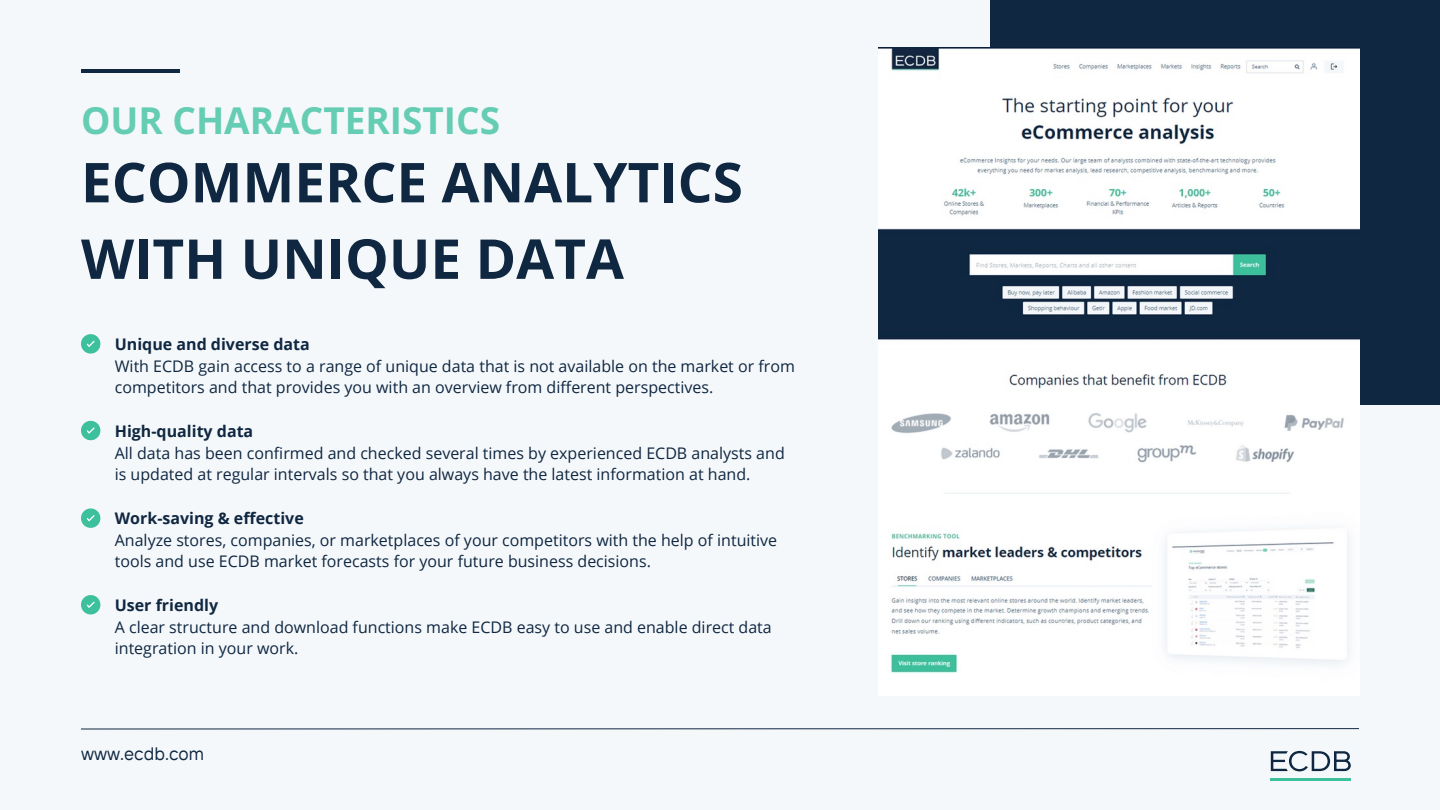
<style>
.page{position:relative;width:1440px;height:810px;background:#f5f8fb}
.page>*{position:absolute;margin:0;border:0;box-sizing:border-box;transform-origin:0 0}
.t1{font:700 55px/76.5px "Open Sans";color:#0f2741}
.t2{font:700 37px "Open Sans";color:#65cdb3}
.t3{font:18px "TT Interphases";color:#0f2741}
.t4{font:16px/21.8px "Open Sans";color:#0f2741}
.t5{font:700 16px "Open Sans";color:#0f2741}
</style>
<div class="page">
<hr style="left:81px;top:69px;width:98px;height:4px;background:#0f2741">
<svg style="left:81px;top:334px;width:19px;height:20px"></svg>
<svg style="left:81px;top:421px;width:19px;height:19px"></svg>
<svg style="left:81px;top:508px;width:19px;height:20px"></svg>
<svg style="left:81px;top:595px;width:19px;height:19px"></svg>
<svg style="left:81px;top:728px;width:1278px;height:2px"></svg>
<hr style="left:1271px;top:778px;width:80px;height:2px;background:#3dc09c">
<svg style="left:1271px;top:751px;width:80px;height:20px"></svg>
<div style="left:991px;top:0;width:449px;height:405px;background:#0f2741"></div>
<img style="left:878px;top:48px;width:481px;height:625px">
<h2 class="t2" style="left:81px;top:95px;width:421px">OUR CHARACTERISTICS</h2>
<h1 class="t1" style="left:81px;top:143px;width:663px">ECOMMERCE ANALYTICS<br>WITH UNIQUE DATA</h1>
<p class="t5" style="left:115px;top:333px;width:196px">Unique and diverse data</p>
<p class="t4" style="left:115px;top:354px;width:682px">With ECDB gain access to a range of unique data that is not available on the market or from competitors and that provides you with an overview from different perspectives.</p>
<p class="t5" style="left:115px;top:420px;width:140px">High-quality data</p>
<p class="t4" style="left:115px;top:441px;width:672px">All data has been confirmed and checked several times by experienced ECDB analysts and is updated at regular intervals so that you always have the latest information at hand.</p>
<p class="t5" style="left:115px;top:507px;width:191px">Work-saving &amp; effective</p>
<p class="t4" style="left:115px;top:528px;width:664px">Analyze stores, companies, or marketplaces of your competitors with the help of intuitive tools and use ECDB market forecasts for your future business decisions.</p>
<p class="t5" style="left:115px;top:594px;width:105px">User friendly</p>
<p class="t4" style="left:115px;top:615px;width:659px">A clear structure and download functions make ECDB easy to use and enable direct data integration in your work.</p>
<p class="t3" style="left:81px;top:742px;width:125px">www.ecdb.com</p>
</div>
